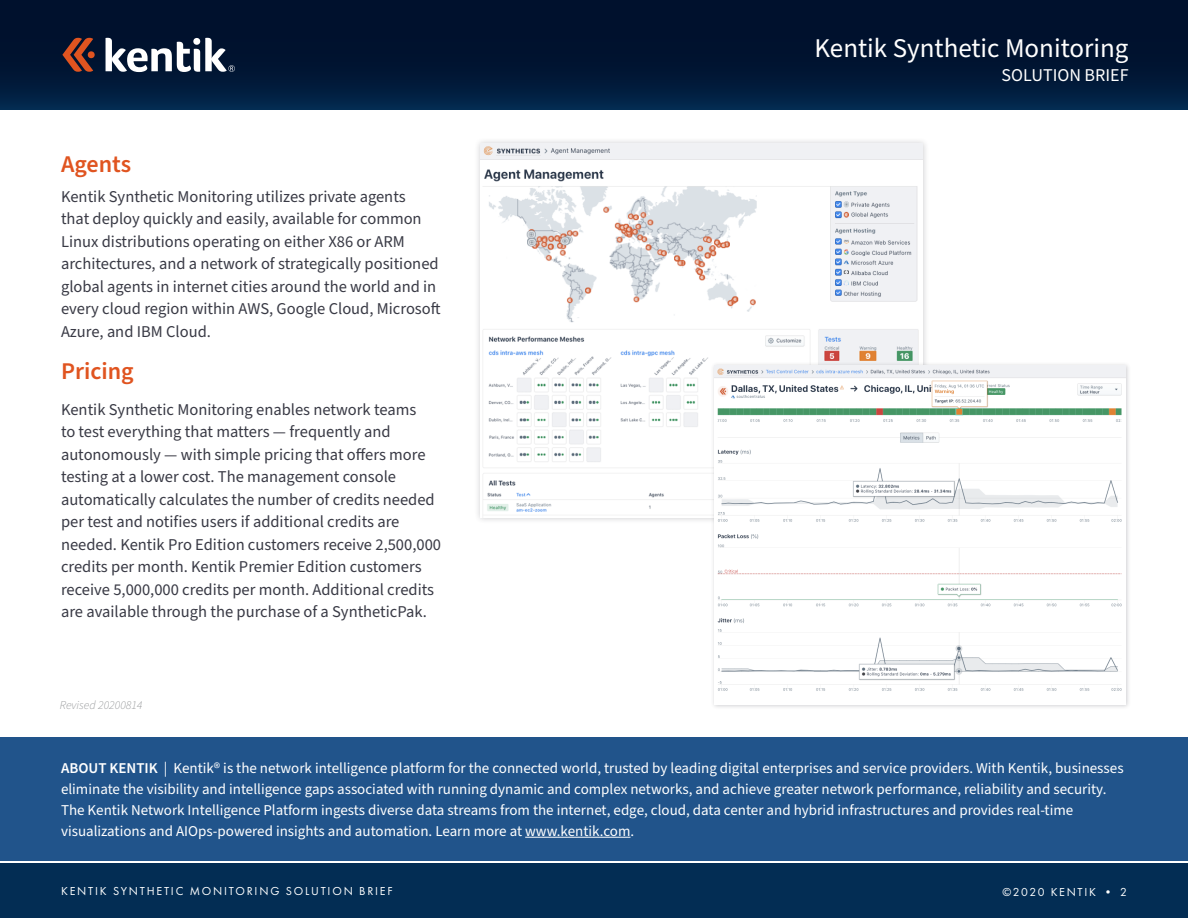
<style>
.page{position:relative;width:1188px;height:918px;background:#fff}
.page>*{position:absolute;margin:0;border:0;box-sizing:border-box;transform-origin:0 0}
.t1{font:27px "Source Sans Pro";color:#fff}
.t2{font:600 24px "Source Sans Pro";color:#e05420}
.t3{font:18px "Source Sans Pro";color:#fff}
.t4{font:16.5px/22.5px "Source Sans Pro";color:#393a45}
.t5{font:15px/21px "Source Sans Pro";color:#fff}
.t6{font:12px "Futura PT";letter-spacing:.15em;color:#fff}
.t7{font:italic 300 12px "Source Sans Pro";color:#939597}
.s1{font-weight:600}
</style>
<div class="page">
<div style="left:0;top:0;width:1188px;height:109px;background:linear-gradient(to bottom,#000c26,#022042)"></div>
<div style="left:0;top:863px;width:1188px;height:55px;background:#032d54"></div>
<div style="left:0;top:738px;width:1188px;height:123px;background:#21548b"></div>
<hr style="left:525px;top:837px;width:106px;height:1px;background:#fff">
<div style="left:474px;top:137px;width:455px;height:387px;background:#393a45;opacity:.25"></div>
<img style="left:480px;top:143px;width:442px;height:374px">
<div style="left:710px;top:361px;width:420px;height:348px;background:#393a45;opacity:.25"></div>
<img style="left:715px;top:366px;width:411px;height:339px">
<svg style="left:62px;top:38px;width:33px;height:34px"></svg>
<svg style="left:106px;top:38px;width:129px;height:34px"></svg>
<h2 class="t2" style="left:61px;top:148px;width:72px">Agents</h2>
<p class="t4" style="left:61px;top:185px;width:381px">Kentik Synthetic Monitoring utilizes private agents<br>that deploy quickly and easily, available for common Linux distributions operating on either X86 or ARM architectures, and a network of strategically positioned global agents in internet cities around the world and in every cloud region within AWS, Google Cloud, Microsoft Azure, and IBM Cloud.</p>
<h2 class="t2" style="left:61px;top:355px;width:74px">Pricing</h2>
<p class="t4" style="left:61px;top:399px;width:382px">Kentik Synthetic Monitoring enables network teams<br>to test everything that matters — frequently and autonomously — with simple pricing that offers more testing at a lower cost. The management console automatically calculates the number of credits needed per test and notifies users if additional credits are needed. Kentik Pro Edition customers receive 2,500,000 credits per month. Kentik Premier Edition customers receive 5,000,000 credits per month. Additional credits are available through the purchase of a SyntheticPak.</p>
<p class="t7" style="left:60px;top:697px;width:84px">Revised 20200814</p>
<h1 class="t1" style="left:815px;top:30px;width:316px">Kentik Synthetic Monitoring</h1>
<p class="t3" style="left:1002px;top:63px;width:128px">SOLUTION BRIEF</p>
<p class="t5" style="left:61px;top:758px;width:1064px"><span class="s1">ABOUT KENTIK</span> | Kentik® is the network intelligence platform for the connected world, trusted by leading digital enterprises and service providers. With Kentik, businesses eliminate the visibility and intelligence gaps associated with running dynamic and complex networks, and achieve greater network performance, reliability and security.<br>The Kentik Network Intelligence Platform ingests diverse data streams from the internet, edge, cloud, data center and hybrid infrastructures and provides real-time visualizations and AIOps-powered insights and automation. Learn more at www.kentik.com.</p>
<p class="t6" style="left:61px;top:884px;width:333px">KENTIK SYNTHETIC MONITORING SOLUTION BRIEF</p>
<p class="t6" style="left:1002px;top:885px;width:126px">©2020 KENTIK • 2</p>
</div>
